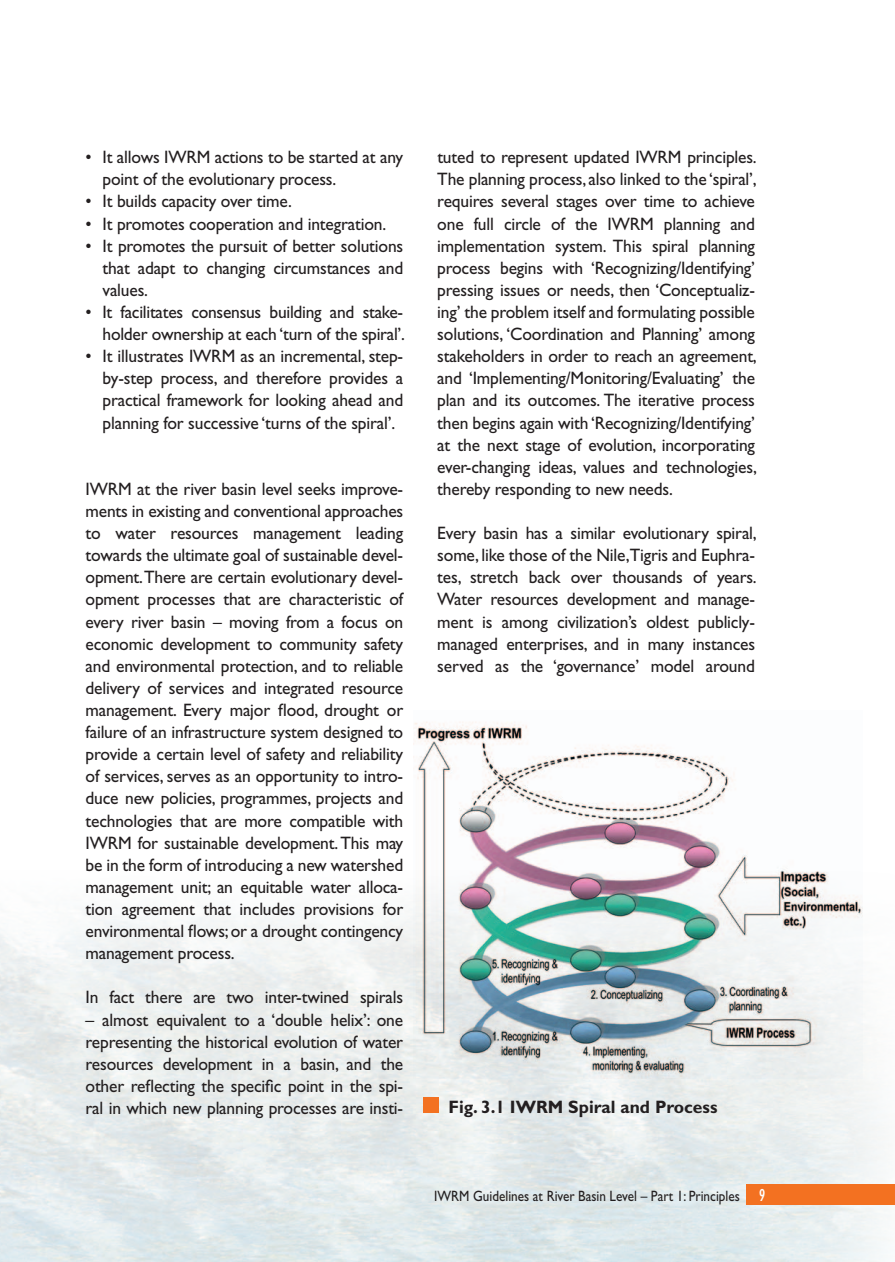
<style>
.page{position:relative;width:895px;height:1262px;background:#fff}
.page>*{position:absolute;margin:0;border:0;box-sizing:border-box;transform-origin:0 0}
.t1{font:18px/22px "Gill Sans";letter-spacing:-.01em;color:#231f20;text-align:justify}
.t2{font:700 18px "Gill Sans";color:#231f20}
.t3{font:15px "Gill Sans";color:#231f20;scale:.88 1}
.s1{font-stretch:condensed;font-size:18px;color:#fff}
</style>
<div class="page">
<img style="left:0;top:907px;width:884px;height:355px">
<div style="left:746px;top:1184px;width:148px;height:21px;background:#f37121"></div>
<img style="left:413px;top:721px;width:448px;height:357px">
<div style="left:423px;top:1097px;width:15px;height:16px;background:#f37121"></div>
<p class="t1" style="left:102px;top:146px;width:302px;text-indent:-17px">• It allows IWRM actions to be started at any point of the evolutionary process.</p>
<p class="t1" style="left:85px;top:190px;width:208px">• It builds capacity over time.</p>
<p class="t1" style="left:85px;top:213px;width:302px">• It promotes cooperation and integration.</p>
<p class="t1" style="left:102px;top:235px;width:302px;text-indent:-17px">• It promotes the pursuit of better solutions that adapt to changing circumstances and values.</p>
<p class="t1" style="left:85px;top:301px;width:321px;text-align:right">• It facilitates consensus building and stake&shy;holder ownership at each ‘turn of the spiral’.</p>
<p class="t1" style="left:102px;top:345px;width:302px;text-indent:-17px">• It illustrates IWRM as an incremental, step&shy;by-step process, and therefore provides a practical framework for looking ahead and planning for successive ‘turns of the spiral’.</p>
<p class="t1" style="left:85px;top:478px;width:319px">IWRM at the river basin level seeks improve&shy;ments in existing and conventional approaches to water resources management leading towards the ultimate goal of sustainable devel&shy;opment.There are certain evolutionary devel&shy;opment processes that are characteristic of every river basin – moving from a focus on economic development to community safety and environmental protection, and to reliable delivery of services and integrated resource management. Every major flood, drought or failure of an infrastructure system designed to provide a certain level of safety and reliability of services, serves as an opportunity to intro&shy;duce new policies, programmes, projects and technologies that are more compatible with IWRM for sustainable development. This may be in the form of introducing a new watershed management unit; an equitable water alloca&shy;tion agreement that includes provisions for environmental flows; or a drought contingency management process.</p>
<p class="t1" style="left:85px;top:986px;width:319px">In fact there are two inter-twined spirals</p>
<p class="t1" style="left:85px;top:1009px;width:319px">– almost equivalent to a ‘double helix’: one representing the historical evolution of water resources development in a basin, and the other reflecting the specific point in the spi&shy;ral in which new planning processes are insti-</p>
<p class="t1" style="left:437px;top:146px;width:321px">tuted to represent updated IWRM principles.<br>The planning process, also linked to the ‘spiral’, requires several stages over time to achieve one full circle of the IWRM planning and implementation system. This spiral planning process begins with ‘Recognizing/Identifying’ pressing issues or needs, then ‘Conceptualiz&shy;ing’ the problem itself and formulating possible solutions, ‘Coordination and Planning’ among stakeholders in order to reach an agreement, and ‘Implementing/Monitoring/Evaluating’ the plan and its outcomes. The iterative process then begins again with ‘Recognizing/Identifying’ at the next stage of evolution, incorporating ever-changing ideas, values and technologies, thereby responding to new needs.</p>
<p class="t1" style="left:437px;top:522px;width:321px">Every basin has a similar evolutionary spiral, some, like those of the Nile,Tigris and Euphra&shy;tes, stretch back over thousands of years.<br>Water resources development and manage&shy;ment is among civilization’s oldest publicly&shy;managed enterprises, and in many instances served as the ‘governance’ model around</p>
<p class="t2" style="left:448px;top:1096px;width:270px">Fig. 3.1 IWRM Spiral and Process</p>
<p class="t3" style="left:434px;top:1187px;width:378px">IWRM Guidelines at River Basin Level – Part 1: Principles <span class="s1">9</span></p>
</div>
